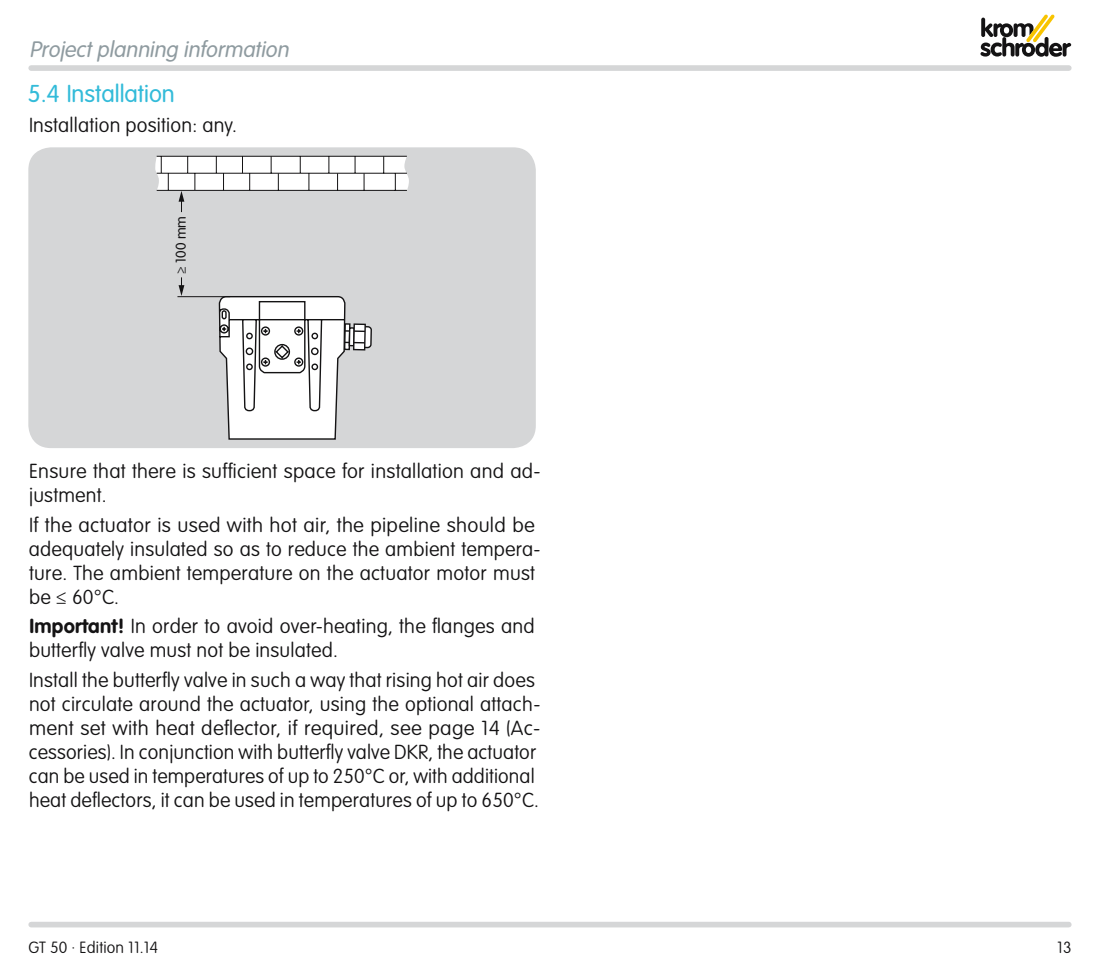
<style>
.page{position:relative;width:1100px;height:970px;background:#fff}
.page>*{position:absolute;margin:0;border:0;box-sizing:border-box;transform-origin:0 0}
.t1{font:300 24px "VAG Rounded Std";color:#33bbd9}
.t2{font:italic 300 22px "VAG Rounded Std";color:#8f9ba0}
.t3{font:100 20px/24px "VAG Rounded Std";letter-spacing:.01em;color:#141314}
.t4{font:100 16px "VAG Rounded Std";letter-spacing:.01em;color:#141314}
.t5{font:300 14px "VAG Rounded Std";color:#141314}
.s1{font-weight:700}
</style>
<div class="page">
<svg style="left:980px;top:14px;width:91px;height:43px"></svg>
<div style="left:31px;top:921px;width:1038px;height:6px;background:#d5d6d7"></div>
<div style="left:31px;top:65px;width:1038px;height:6px;background:#d5d6d7"></div>
<div style="left:28px;top:147px;width:508px;height:301px;background:#d5d6d7;border-radius:23px"></div>
<svg style="left:218px;top:296px;width:154px;height:143px"></svg>
<svg style="left:179px;top:277px;width:5px;height:19px"></svg>
<hr style="left:177px;top:296px;width:53px;height:1px;background:#141314">
<svg style="left:155px;top:156px;width:254px;height:56px"></svg>
<p class="t2" style="left:29px;top:40px;width:264px">Project planning information</p>
<p class="t1" style="left:28px;top:84px;width:149px">5.4 Installation</p>
<p class="t3" style="left:29px;top:114px;width:209px">Installation position: any.</p>
<p class="t5" style="left:173px;top:274px;width:59px;rotate:-90deg">≥ 100 mm</p>
<p class="t3" style="left:29px;top:460px;width:513px">Ensure that there is sufficient space for installation and ad&shy;justment.</p>
<p class="t3" style="left:29px;top:514px;width:513px">If the actuator is used with hot air, the pipeline should be adequately insulated so as to reduce the ambient tempera&shy;ture. The ambient temperature on the actuator motor must be ≤ 60°C.</p>
<p class="t3" style="left:29px;top:615px;width:507px"><span class="s1">Important!</span> In order to avoid over-heating, the flanges and butterfly valve must not be insulated.</p>
<p class="t3" style="left:29px;top:669px;width:513px">Install the butterfly valve in such a way that rising hot air does not circulate around the actuator, using the optional attach&shy;ment set with heat deflector, if required, see page 14 (Ac&shy;cessories). In conjunction with butterfly valve DKR, the actuator can be used in temperatures of up to 250°C or, with additional heat deflectors, it can be used in temperatures of up to 650°C.</p>
<p class="t4" style="left:28px;top:940px;width:131px">GT 50 · Edition 11.14</p>
<p class="t4" style="left:1057px;top:940px;width:16px">13</p>
</div>
